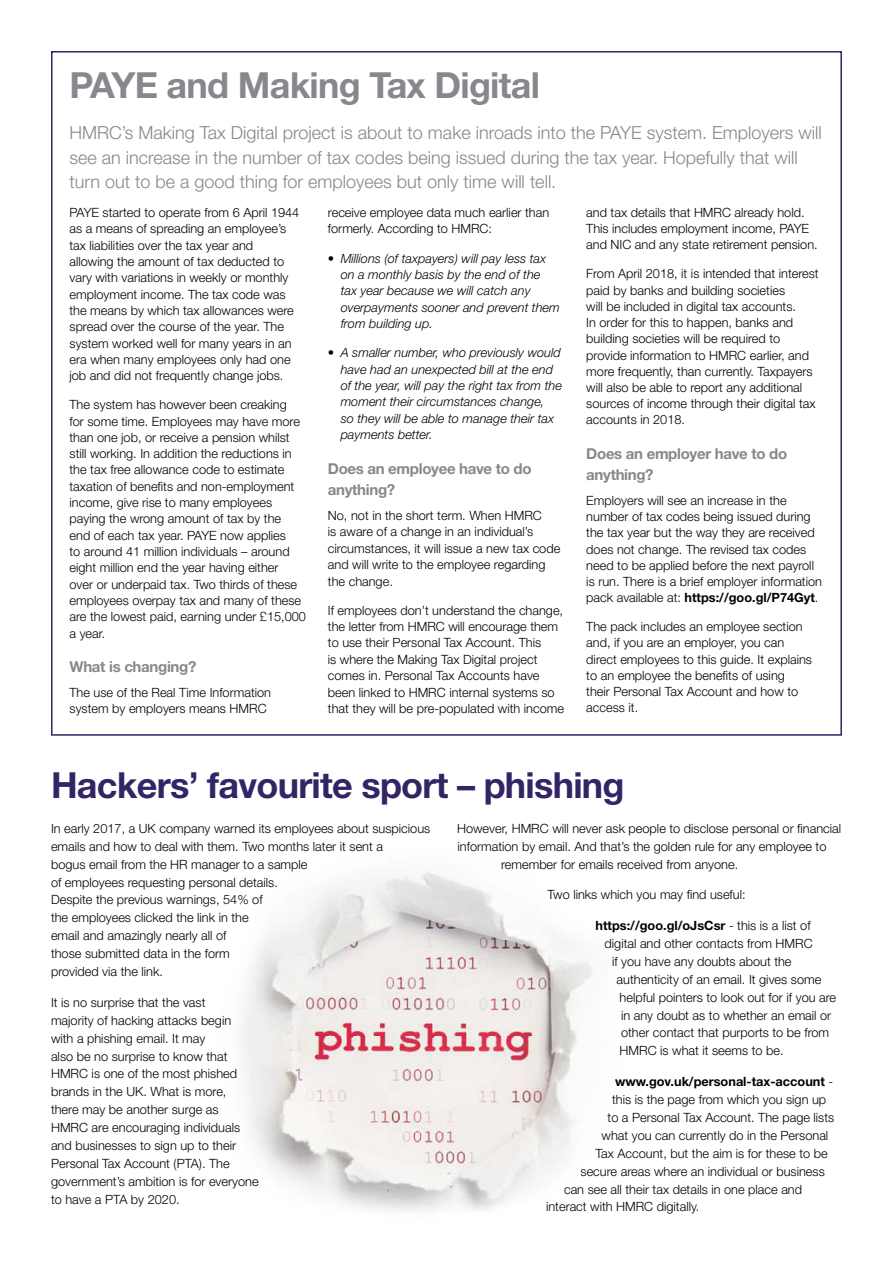
<style>
.page{position:relative;width:893px;height:1263px;background:#fff}
.page>*{position:absolute;margin:0;border:0;box-sizing:border-box;transform-origin:0 0}
.t1{font:700 36px "Helvetica Neue";letter-spacing:-.02em;color:#332565}
.t2{font:700 36px "Helvetica Neue";letter-spacing:-.02em;color:#86888d}
.t3{font:300 18px/24.5px "Helvetica Neue";color:#878787}
.t4{font:700 15px/21.6px "Helvetica Neue";letter-spacing:-.02em;color:#86888d}
.t5{font:300 12.75px/16.4px "Helvetica Neue";color:#000}
.t6{font:italic 300 12.75px/16.4px "Helvetica Neue";color:#000}
.t7{font:700 12.75px "Helvetica Neue";color:#000}
.s1{font-weight:700}
.s2{font-style:normal}
.s3{font-weight:300}
</style>
<div class="page">
<img style="left:243px;top:871px;width:350px;height:340px">
<svg style="left:51px;top:51px;width:791px;height:685px"></svg>
<h1 class="t2" style="left:70px;top:63px;width:472px">PAYE and Making Tax Digital</h1>
<p class="t3" style="left:70px;top:120px;width:754px">HMRC’s Making Tax Digital project is about to make inroads into the PAYE system. Employers will see an increase in the number of tax codes being issued during the tax year. Hopefully that will turn out to be a good thing for employees but only time will tell.</p>
<p class="t5" style="left:70px;top:204px;width:231px">PAYE started to operate from 6 April 1944 as a means of spreading an employee’s tax liabilities over the tax year and allowing the amount of tax deducted to vary with variations in weekly or monthly employment income. The tax code was the means by which tax allowances were spread over the course of the year. The system worked well for many years in an era when many employees only had one job and did not frequently change jobs.</p>
<p class="t5" style="left:70px;top:396px;width:238px">The system has however been creaking<br>for some time. Employees may have more than one job, or receive a pension whilst still working. In addition the reductions in the tax free allowance code to estimate taxation of benefits and non-employment income, give rise to many employees paying the wrong amount of tax by the<br>end of each tax year. PAYE now applies<br>to around 41 million individuals – around eight million end the year having either<br>over or underpaid tax. Two thirds of these employees overpay tax and many of these are the lowest paid, earning under £15,000 a year.</p>
<p class="t4" style="left:70px;top:655px;width:128px">What is changing?</p>
<p class="t5" style="left:70px;top:684px;width:203px">The use of the Real Time Information system by employers means HMRC</p>
<p class="t5" style="left:586px;top:204px;width:233px">and tax details that HMRC already hold.<br>This includes employment income, PAYE and NIC and any state retirement pension.</p>
<p class="t5" style="left:586px;top:266px;width:234px">From April 2018, it is intended that interest paid by banks and building societies<br>will be included in digital tax accounts.<br>In order for this to happen, banks and building societies will be required to provide information to HMRC earlier, and more frequently, than currently. Taxpayers will also be able to report any additional sources of income through their digital tax accounts in 2018.</p>
<p class="t4" style="left:586px;top:442px;width:202px">Does an employer have to do anything?</p>
<p class="t5" style="left:586px;top:492px;width:237px">Employers will see an increase in the number of tax codes being issued during the tax year but the way they are received does not change. The revised tax codes need to be applied before the next payroll is run. There is a brief employer information pack available at: <span class="s1">https://goo.gl/P74Gyt</span>.</p>
<p class="t5" style="left:586px;top:618px;width:227px">The pack includes an employee section and, if you are an employer, you can direct employees to this guide. It explains to an employee the benefits of using<br>their Personal Tax Account and how to access it.</p>
<p class="t5" style="left:328px;top:204px;width:223px">receive employee data much earlier than formerly. According to HMRC:</p>
<p class="t6" style="left:341px;top:250px;width:221px;text-indent:-13px"><span class="s2">•</span> Millions (of taxpayers) will pay less tax on a monthly basis by the end of the tax year because we will catch any overpayments sooner and prevent them from building up.</p>
<p class="t6" style="left:341px;top:344px;width:223px;text-indent:-13px"><span class="s2">•</span> A smaller number, who previously would have had an unexpected bill at the end of the year, will pay the right tax from the moment their circumstances change,<br>so they will be able to manage their tax payments better.</p>
<p class="t4" style="left:328px;top:457px;width:205px">Does an employee have to do anything?</p>
<p class="t5" style="left:328px;top:507px;width:234px">No, not in the short term. When HMRC<br>is aware of a change in an individual’s circumstances, it will issue a new tax code and will write to the employee regarding the change.</p>
<p class="t5" style="left:328px;top:602px;width:238px">If employees don’t understand the change, the letter from HMRC will encourage them to use their Personal Tax Account. This<br>is where the Making Tax Digital project comes in. Personal Tax Accounts have been linked to HMRC internal systems so that they will be pre-populated with income</p>
<h1 class="t1" style="left:51px;top:763px;width:575px">Hackers’ favourite sport – phishing</h1>
<p class="t5" style="left:51px;top:819px;width:381px;line-height:17.9px">In early 2017, a UK company warned its employees about suspicious emails and how to deal with them. Two months later it sent a<br>bogus email from the HR manager to a sample<br>of employees requesting personal details.<br>Despite the previous warnings, 54% of<br>the employees clicked the link in the<br>email and amazingly nearly all of<br>those submitted data in the form<br>provided via the link.</p>
<p class="t5" style="left:51px;top:993px;width:209px;line-height:17.9px">It is no surprise that the vast<br>majority of hacking attacks begin<br>with a phishing email. It may<br>also be no surprise to know that<br>HMRC is one of the most phished brands in the UK. What is more,<br>there may be another surge as<br>HMRC are encouraging individuals and businesses to sign up to their<br>Personal Tax Account (PTA). The government’s ambition is for everyone to have a PTA by 2020.</p>
<p class="t5" style="left:457px;top:820px;width:386px">However, HMRC will never ask people to disclose personal or financial</p>
<p class="t5" style="left:458px;top:838px;width:370px">information by email. And that’s the golden rule for any employee to</p>
<p class="t5" style="left:501px;top:855px;width:239px">remember for emails received from anyone.</p>
<p class="t5" style="left:548px;top:886px;width:200px">Two links which you may find useful:</p>
<p class="t7" style="left:596px;top:917px;width:217px">https://goo.gl/oJsCsr <span class="s3">- this is a list of</span></p>
<p class="t5" style="left:605px;top:935px;width:210px">digital and other contacts from HMRC</p>
<p class="t5" style="left:612px;top:953px;width:181px">if you have any doubts about the</p>
<p class="t5" style="left:617px;top:971px;width:206px">authenticity of an email. It gives some</p>
<p class="t5" style="left:620px;top:988px;width:218px">helpful pointers to look out for if you are</p>
<p class="t5" style="left:621px;top:1006px;width:212px">in any doubt as to whether an email or</p>
<p class="t5" style="left:621px;top:1024px;width:210px">other contact that purports to be from</p>
<p class="t5" style="left:620px;top:1042px;width:166px">HMRC is what it seems to be.</p>
<p class="t7" style="left:615px;top:1073px;width:220px">www.gov.uk/personal-tax-account <span class="s3">-</span></p>
<p class="t5" style="left:612px;top:1091px;width:216px">this is the page from which you sign up</p>
<p class="t5" style="left:608px;top:1109px;width:228px">to a Personal Tax Account. The page lists</p>
<p class="t5" style="left:602px;top:1127px;width:228px">what you can currently do in the Personal</p>
<p class="t5" style="left:596px;top:1145px;width:234px">Tax Account, but the aim is for these to be</p>
<p class="t5" style="left:581px;top:1162px;width:246px">secure areas where an individual or business</p>
<p class="t5" style="left:564px;top:1180px;width:240px">can see all their tax details in one place and</p>
<p class="t5" style="left:546px;top:1198px;width:155px">interact with HMRC digitally.</p>
</div>
